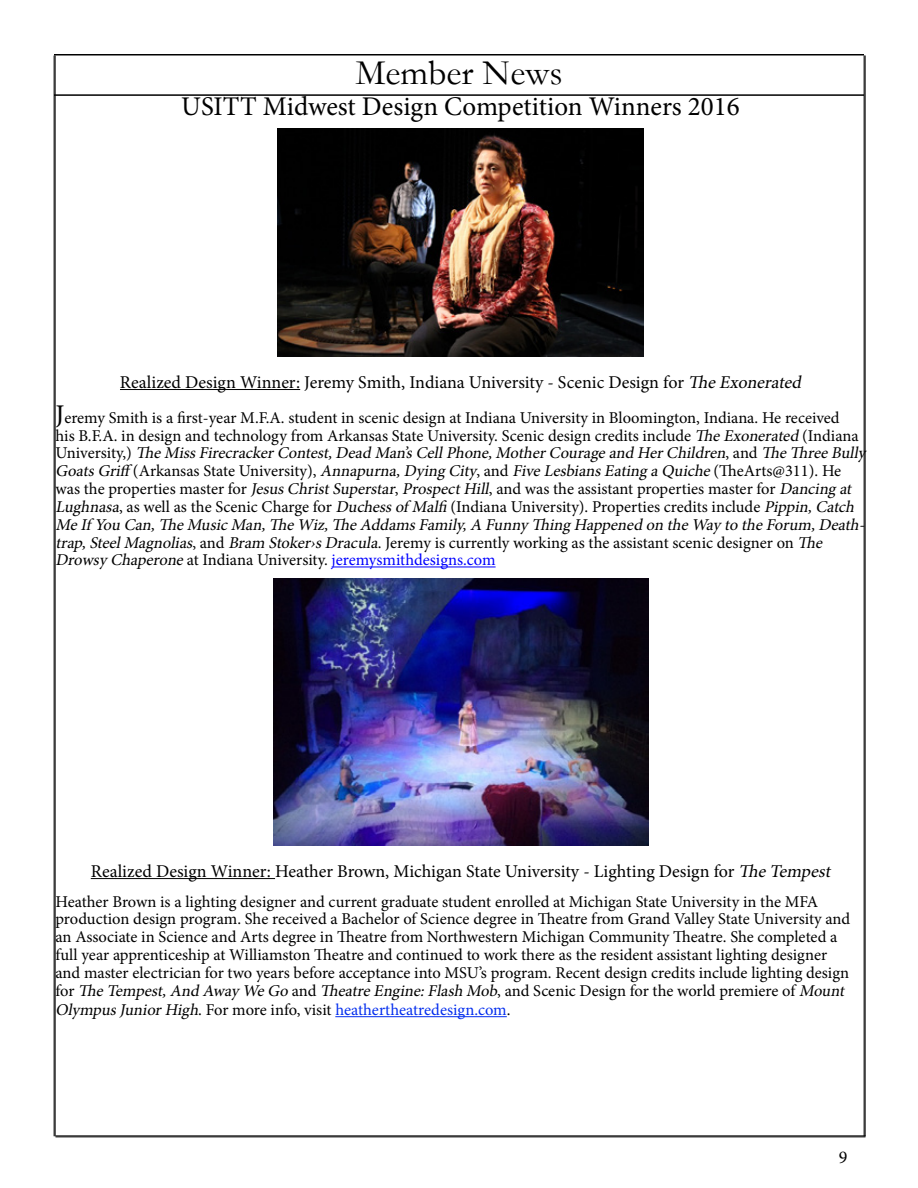
<style>
.page{position:relative;width:918px;height:1188px;background:#fff}
.page>*{position:absolute;margin:0;border:0;box-sizing:border-box;transform-origin:0 0}
.t1{font:36px "Garamond";color:#000}
.t2{font:27px "Minion Pro";color:#000}
.t3{font:18px "Minion Pro";color:#000}
.t4{font:16.5px/17.9px "Minion Pro";color:#000}
.t5{font:16.5px "Minion Pro";color:#042eee}
.s1{font-style:italic}
.s2{font-size:27px}
.s3{color:#00f}
.s4{font-style:italic;color:#000}
.s5{color:#000}
</style>
<div class="page">
<hr style="left:54px;top:94px;width:810px;height:2px;background:#000">
<hr style="left:54px;top:54px;width:810px;height:2px;background:#000">
<hr style="left:865px;top:56px;width:1px;height:1080px;background:#000">
<hr style="left:864px;top:56px;width:1px;height:1080px;background:#000">
<hr style="left:55px;top:56px;width:1px;height:1080px;background:#000">
<hr style="left:54px;top:56px;width:1px;height:1080px;background:#000">
<hr style="left:56px;top:1136px;width:810px;height:1px;background:#000">
<hr style="left:56px;top:1137px;width:810px;height:1px;background:#000">
<hr style="left:120px;top:389px;width:180px;height:1px;background:#000">
<hr style="left:332px;top:567px;width:164px;height:1px;background:#00f">
<hr style="left:91px;top:878px;width:184px;height:1px;background:#000">
<hr style="left:335px;top:1016px;width:172px;height:1px;background:#042eee">
<img style="left:277px;top:128px;width:367px;height:228px">
<img style="left:273px;top:579px;width:376px;height:266px">
<h1 class="t1" style="left:356px;top:49px;width:209px">Member News</h1>
<h2 class="t2" style="left:181px;top:89px;width:560px">USITT Midwest Design Competition Winners 2016</h2>
<p class="t3" style="left:120px;top:370px;width:687px">Realized Design Winner: Jeremy Smith, Indiana University - Scenic Design for <span class="s1">TheExonerated</span></p>
<p class="t4" style="left:55px;top:409px;width:815px"><span class="s2">J</span>eremy Smith is a first-year M.F.A. student in scenic design at Indiana University in Bloomington, Indiana. He received<br>his B.F.A. in design and technology from Arkansas State University. Scenic design credits include <span class="s1">TheExonerated</span>(Indiana U n i v e r s i t y, ) <span class="s1">TheMissFirecrackerContest,Dead Man’sCellPhone,MotherCourageand HerChildren</span>, a n d <span class="s1">TheThreeBully GoatsGriff</span> ( A r k a n s a s S t at e Un iv e r s i t y ) , <span class="s1">Annapurna,Dying City</span>, a n d <span class="s1">FiveLesbiansEating aQuiche</span>( Th e A r t s @ 3 1 1 ) . H e was the properties master for <span class="s1">JesusChristSuperstar</span>, <span class="s1">ProspectHill</span>, and was the assistant properties master for <span class="s1">Dancing at Lughnasa</span>, as well as the Scenic Charge for <span class="s1">Duchessof Malfi</span> (Indiana University). Properties credits include <span class="s1">Pippin,Catch MeIf You Can,TheMusicMan,TheWiz,TheAddamsFamily,A FunnyThingHappened on theWayto theForum,Death&shy;trap,SteelMagnolias</span>, and <span class="s1">Bram Stoker›sDracula</span>. Jeremy is currently working as the assistant scenic designer on <span class="s1">The Drowsy Chaperone</span>at Indiana University. <span class="s3">jeremysmithdesigns.com</span></p>
<p class="t3" style="left:91px;top:859px;width:745px">Realized Design Winner: Heather Brown, Michigan State University - Lighting Design for <span class="s1">TheTempest</span></p>
<p class="t4" style="left:56px;top:892px;width:796px">Heather Brown is a lighting designer and current graduate student enrolled at Michigan State University in the MFA production design program. She received a Bachelor of Science degree in Theatre from Grand Valley State University and an Associate in Science and Arts degree in Theatre from Northwestern Michigan Community Theatre. She completed a full year apprenticeship at Williamston Theatre and continued to work there as the resident assistant lighting designer and master electrician for two years before acceptance into MSU’s program. Recent design credits include lighting design fo r <span class="s1">TheTempest,And Away WeGo</span> a n d <span class="s1">TheatreEngine:Flash Mob</span>, a n d S c e n i c D e s i g n fo r t h e w o r l d p r e m i e r e o f <span class="s1">Mount</span></p>
<p class="t5" style="left:55px;top:999px;width:457px"><span class="s4">OlympusJuniorHigh</span><span class="s5">. For more info, visit</span> heathertheatredesign.com<span class="s5">.</span></p>
<p class="t3" style="left:839px;top:1145px;width:10px">9</p>
</div>
